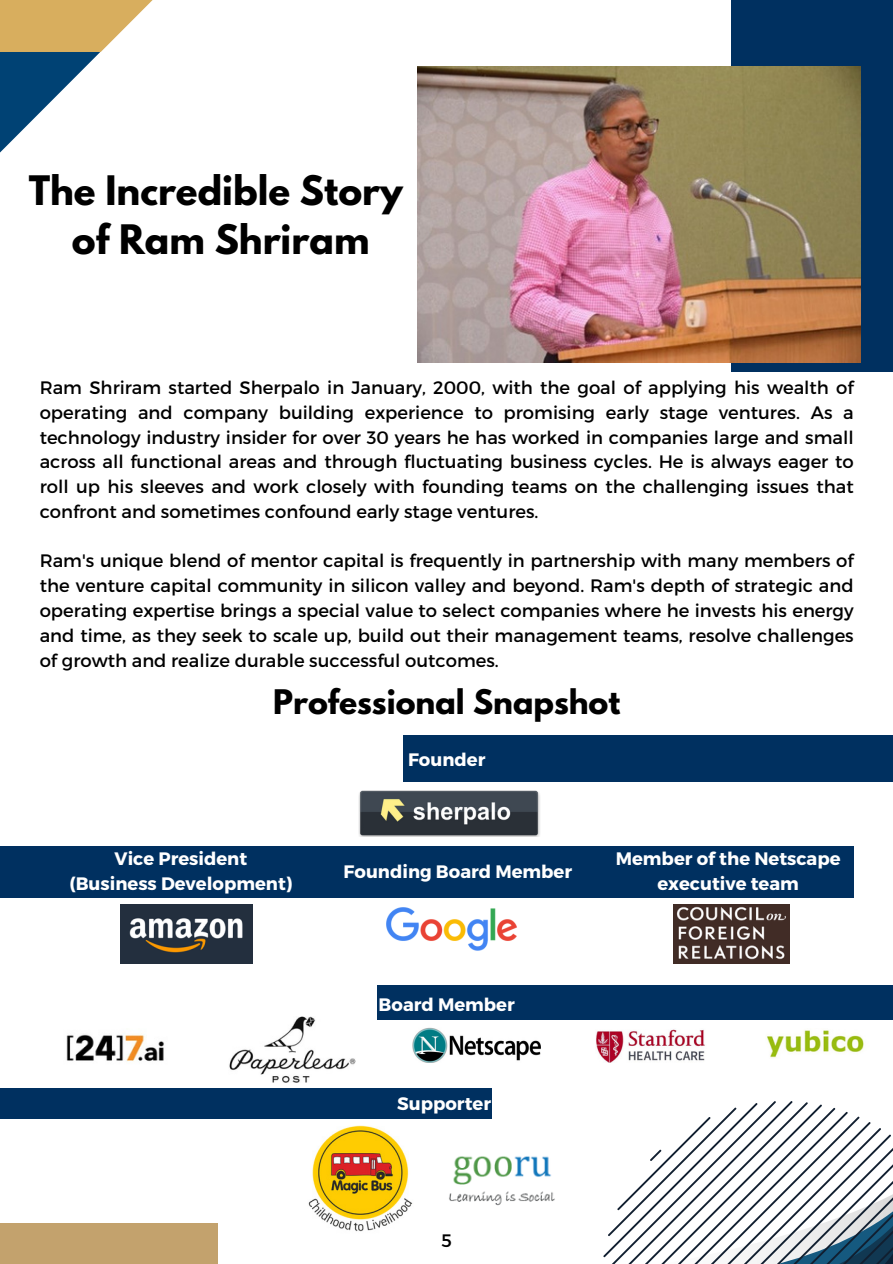
<style>
.page{position:relative;width:893px;height:1264px;background:#fff}
.page>*{position:absolute;margin:0;border:0;box-sizing:border-box;transform-origin:0 0}
.t1{font:700 36px/49.5px "League Spartan";color:#000;text-align:center}
.t2{font:700 30px "League Spartan";color:#000}
.t3{font:18px/24.8px "Montserrat";color:#000;text-align:justify}
.t4{font:700 18px/24.8px "Montserrat";color:#fff;text-align:center}
</style>
<div class="page">
<div style="left:731px;top:0;width:161px;height:371px;background:#003060"></div>
<svg style="left:0;top:0;width:153px;height:153px"></svg>
<div style="left:0;top:1223px;width:217px;height:40px;background:#c3a26d"></div>
<img style="left:417px;top:67px;width:443px;height:295px">
<div style="left:0;top:846px;width:853px;height:52px;background:#003060"></div>
<img style="left:673px;top:904px;width:116px;height:59px">
<img style="left:120px;top:904px;width:132px;height:59px">
<img style="left:66px;top:1033px;width:98px;height:28px">
<img style="left:308px;top:1125px;width:105px;height:107px">
<img style="left:449px;top:1156px;width:48px;height:49px">
<img style="left:387px;top:907px;width:130px;height:44px">
<img style="left:596px;top:1029px;width:109px;height:33px">
<img style="left:229px;top:1016px;width:126px;height:66px">
<img style="left:413px;top:1027px;width:127px;height:35px">
<img style="left:767px;top:1030px;width:97px;height:28px">
<img style="left:358px;top:790px;width:182px;height:46px">
<div style="left:0;top:1087px;width:492px;height:31px;background:#003060"></div>
<div style="left:377px;top:985px;width:515px;height:34px;background:#003060"></div>
<div style="left:403px;top:735px;width:489px;height:46px;background:#003060"></div>
<svg style="left:497px;top:1101px;width:395px;height:162px"></svg>
<p class="t1" style="left:29px;top:170px;width:376px">The Incredible Story of Ram Shriram</p>
<p class="t3" style="left:40px;top:374px;width:815px">Ram Shriram started Sherpalo in January, 2000, with the goal of applying his wealth of operating and company building experience to promising early stage ventures. As a technology industry insider for over 30 years he has worked in companies large and small across all functional areas and through fluctuating business cycles. He is always eager to roll up his sleeves and work closely with founding teams on the challenging issues that confront and sometimes confound early stage ventures.</p>
<h2 class="t3" style="left:40px;top:547px;width:815px">Ram's unique blend of mentor capital is frequently in partnership with many members of the venture capital community in silicon valley and beyond. Ram's depth of strategic and operating expertise brings a special value to select companies where he invests his energy and time, as they seek to scale up, build out their management teams, resolve challenges of growth and realize durable successful outcomes.</h2>
<h3 class="t2" style="left:273px;top:686px;width:349px">Professional Snapshot</h3>
<p class="t4" style="left:408px;top:746px;width:79px">Founder</p>
<h3 class="t4" style="left:69px;top:845px;width:224px">Vice President (Business Development)</h3>
<h3 class="t4" style="left:615px;top:845px;width:226px">Member of the Netscape executive team</h3>
<p class="t4" style="left:343px;top:857px;width:230px">Founding Board Member</p>
<h3 class="t4" style="left:378px;top:991px;width:138px">Board Member</h3>
<p class="t4" style="left:397px;top:1090px;width:95px">Supporter</p>
<p class="t3" style="left:441px;top:1226px;width:12px">5</p>
</div>
